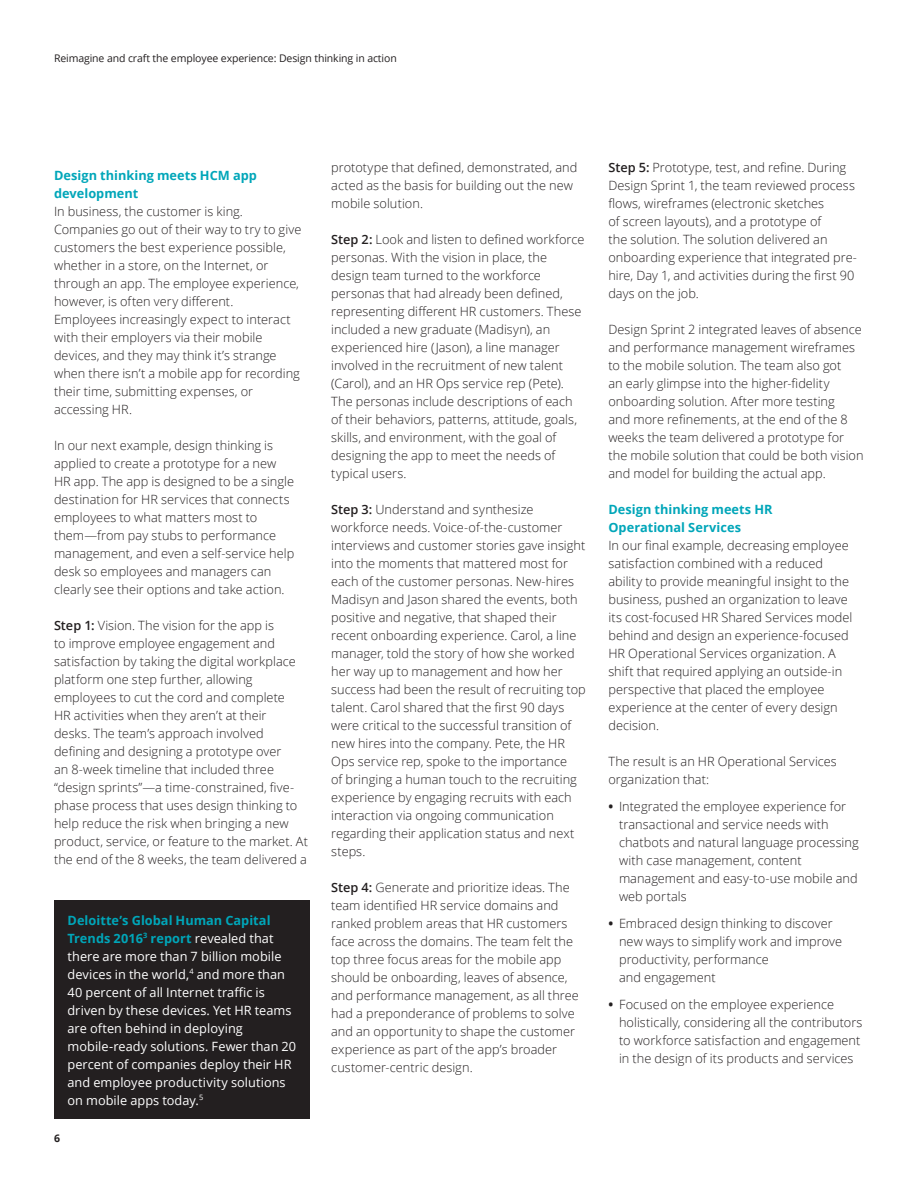
<style>
.page{position:relative;width:918px;height:1188px;background:#fff}
.page>*{position:absolute;margin:0;border:0;box-sizing:border-box;transform-origin:0 0}
.Body_copy__8_5_12pt{font:300 12.75px/18px "Open Sans";letter-spacing:.005em;color:#231f20}
.Subhead_B__8_5_12pt{font:300 12.75px/18px "Open Sans";letter-spacing:.005em;color:#231f20}
.Body_copy__white_8_5{font:12.75px/18px "Open Sans";letter-spacing:.005em;color:#fff}
.Body_copy__8_5_12pt-2{font:700 12.75px/18px "Open Sans";letter-spacing:.005em;color:#00a6b9}
.t1{font:10.5px "Open Sans";letter-spacing:-.01em;color:#231f20}
.t2{font:700 10.5px "Open Sans";color:#231f20}
.s1{font-weight:600}
.s2{font-weight:700;color:#00a6b9}
.s3{font-weight:700}
</style>
<div class="page">
<div style="left:54px;top:900px;width:256px;height:219px;background:#231f20"></div>
<p class="t1" style="left:54px;top:51px;width:344px">Reimagine and craft the employee experience: Design thinking in action</p>
<p class="Body_copy__8_5_12pt-2" style="left:54px;top:166px;width:204px">Design thinking meets HCM app development</p>
<p class="Subhead_B__8_5_12pt" style="left:54px;top:202px;width:249px">In business, the customer is king.<br>Companies go out of their way to try to give customers the best experience possible, whether in a store, on the Internet, or through an app. The employee experience, however, is often very different.</p>
<p class="Subhead_B__8_5_12pt" style="left:54px;top:310px;width:247px">Employees increasingly expect to interact with their employers via their mobile devices, and they may think it’s strange when there isn’t a mobile app for recording their time, submitting expenses, or accessing HR.</p>
<p class="Subhead_B__8_5_12pt" style="left:54px;top:436px;width:242px">In our next example, design thinking is applied to create a prototype for a new HR app. The app is designed to be a single destination for HR services that connects employees to what matters most to them—from pay stubs to performance management, and even a self-service help desk so employees and managers can clearly see their options and take action.</p>
<p class="Body_copy__8_5_12pt" style="left:54px;top:616px;width:255px"><span class="s1">Step 1:</span> Vision. The vision for the app is<br>to improve employee engagement and satisfaction by taking the digital workplace platform one step further, allowing employees to cut the cord and complete<br>HR activities when they aren’t at their<br>desks. The team’s approach involved defining and designing a prototype over<br>an 8-week timeline that included three “design sprints”—a time-constrained, five&shy;phase process that uses design thinking to help reduce the risk when bringing a new product, service, or feature to the market. At the end of the 8 weeks, the team delivered a</p>
<p class="Body_copy__white_8_5" style="left:68px;top:911px;width:230px"><span class="s2">Deloitte’s Global Human Capital Trends 2016</span><sup>3</sup> <span class="s2">report</span> revealed that there are more than 7 billion mobile devices in the world,<sup>4</sup> and more than 40 percent of all Internet traffic is driven by these devices. Yet HR teams are often behind in deploying mobile-ready solutions. Fewer than 20 percent of companies deploy their HR and employee productivity solutions on mobile apps today.<sup>5</sup></p>
<p class="t2" style="left:54px;top:1131px;width:7px">6</p>
<p class="Body_copy__8_5_12pt" style="left:331px;top:158px;width:248px">prototype that defined, demonstrated, and acted as the basis for building out the new mobile solution.</p>
<p class="Body_copy__8_5_12pt" style="left:331px;top:230px;width:255px"><span class="s1">Step 2:</span> Look and listen to defined workforce personas. With the vision in place, the design team turned to the workforce personas that had already been defined, representing different HR customers. These included a new graduate (Madisyn), an experienced hire (Jason), a line manager involved in the recruitment of new talent (Carol), and an HR Ops service rep (Pete).<br>The personas include descriptions of each of their behaviors, patterns, attitude, goals, skills, and environment, with the goal of designing the app to meet the needs of typical users.</p>
<p class="Body_copy__8_5_12pt" style="left:331px;top:500px;width:256px"><span class="s1">Step 3:</span> Understand and synthesize workforce needs. Voice-of-the-customer interviews and customer stories gave insight into the moments that mattered most for each of the customer personas. New-hires Madisyn and Jason shared the events, both positive and negative, that shaped their recent onboarding experience. Carol, a line manager, told the story of how she worked her way up to management and how her success had been the result of recruiting top talent. Carol shared that the first 90 days were critical to the successful transition of new hires into the company. Pete, the HR Ops service rep, spoke to the importance<br>of bringing a human touch to the recruiting experience by engaging recruits with each interaction via ongoing communication regarding their application status and next steps.</p>
<p class="Body_copy__8_5_12pt" style="left:331px;top:878px;width:249px"><span class="s1">Step 4:</span> Generate and prioritize ideas. The team identified HR service domains and ranked problem areas that HR customers face across the domains. The team felt the top three focus areas for the mobile app should be onboarding, leaves of absence, and performance management, as all three had a preponderance of problems to solve and an opportunity to shape the customer experience as part of the app’s broader customer-centric design.</p>
<p class="Body_copy__8_5_12pt" style="left:608px;top:158px;width:250px"><span class="s1">Step 5:</span> Prototype, test, and refine. During Design Sprint 1, the team reviewed process flows, wireframes (electronic sketches<br>of screen layouts), and a prototype of<br>the solution. The solution delivered an onboarding experience that integrated pre&shy;hire, Day 1, and activities during the first 90 days on the job.</p>
<p class="Body_copy__8_5_12pt" style="left:608px;top:320px;width:257px">Design Sprint 2 integrated leaves of absence and performance management wireframes to the mobile solution. The team also got<br>an early glimpse into the higher-fidelity onboarding solution. After more testing<br>and more refinements, at the end of the 8 weeks the team delivered a prototype for the mobile solution that could be both vision and model for building the actual app.</p>
<p class="Body_copy__8_5_12pt-2" style="left:608px;top:500px;width:166px">Design thinking meets HR<br>Operational Services</p>
<p class="Body_copy__8_5_12pt" style="left:608px;top:536px;width:246px">In our final example, decreasing employee satisfaction combined with a reduced ability to provide meaningful insight to the business, pushed an organization to leave its cost-focused HR Shared Services model behind and design an experience-focused HR Operational Services organization. A shift that required applying an outside-in perspective that placed the employee experience at the center of every design decision.</p>
<p class="Body_copy__8_5_12pt" style="left:608px;top:752px;width:230px">The result is an HR Operational Services organization that:</p>
<p class="Body_copy__8_5_12pt" style="left:619px;top:797px;width:241px;text-indent:-11px"><span class="s3">•</span> Integrated the employee experience for transactional and service needs with chatbots and natural language processing with case management, content management and easy-to-use mobile and web portals</p>
<p class="Body_copy__8_5_12pt" style="left:619px;top:914px;width:225px;text-indent:-11px"><span class="s3">•</span> Embraced design thinking to discover new ways to simplify work and improve productivity, performance<br>and engagement</p>
<p class="Body_copy__8_5_12pt" style="left:619px;top:995px;width:245px;text-indent:-11px"><span class="s3">•</span> Focused on the employee experience holistically, considering all the contributors to workforce satisfaction and engagement in the design of its products and services</p>
</div>
